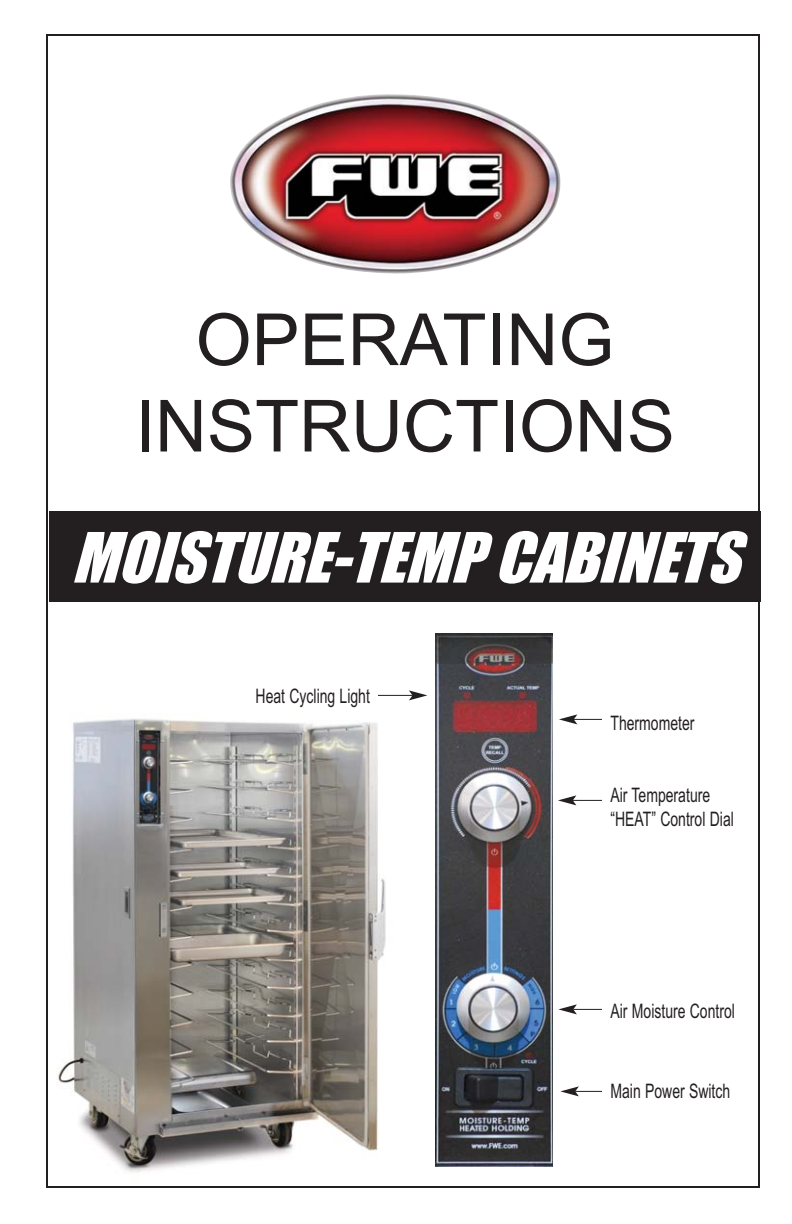
<style>
.page{position:relative;width:792px;height:1224px;background:#fff}
.page>*{position:absolute;margin:0;border:0;box-sizing:border-box;transform-origin:0 0}
.t1{font:72px/86.4px "Arial";color:#231f20;text-align:center}
.t2{font:italic 64px "Impact";color:#fff}
.t3{font:20px/24px "Arial";color:#231f20;scale:.7 1}
</style>
<div class="page">
<div style="left:49px;top:511px;width:712px;height:91px;background:#231f20"></div>
<img style="left:435px;top:634px;width:118px;height:532px">
<img style="left:230px;top:94px;width:331px;height:180px">
<hr style="left:574px;top:719px;width:45px;height:1px;background:#231f20">
<svg style="left:559px;top:714px;width:18px;height:10px"></svg>
<hr style="left:378px;top:695px;width:34px;height:1px;background:#231f20">
<svg style="left:409px;top:690px;width:18px;height:10px"></svg>
<hr style="left:573px;top:800px;width:45px;height:1px;background:#231f20">
<svg style="left:558px;top:795px;width:18px;height:10px"></svg>
<hr style="left:573px;top:1009px;width:47px;height:1px;background:#231f20">
<svg style="left:558px;top:1004px;width:19px;height:10px"></svg>
<hr style="left:575px;top:1091px;width:47px;height:1px;background:#231f20">
<svg style="left:560px;top:1086px;width:19px;height:10px"></svg>
<div style="left:603px;top:605px;width:146px;height:543px;background:#fff"></div>
<img style="left:58px;top:718px;width:328px;height:455px">
<h1 class="t1" style="left:135px;top:297px;width:542px">OPERATING<br>INSTRUCTIONS</h1>
<h2 class="t2" style="left:71px;top:537px;width:669px">MOISTURE -TEMP CABINETS</h2>
<p class="t3" style="left:256px;top:684px;width:165px">Heat Cycling Light</p>
<p class="t3" style="left:611px;top:711px;width:122px">Thermometer</p>
<p class="t3" style="left:611px;top:783px;width:178px">Air Temperature “HEAT” Control Dial</p>
<p class="t3" style="left:611px;top:999px;width:179px">Air Moisture Control</p>
<p class="t3" style="left:611px;top:1079px;width:173px">Main Power Switch</p>
</div>
